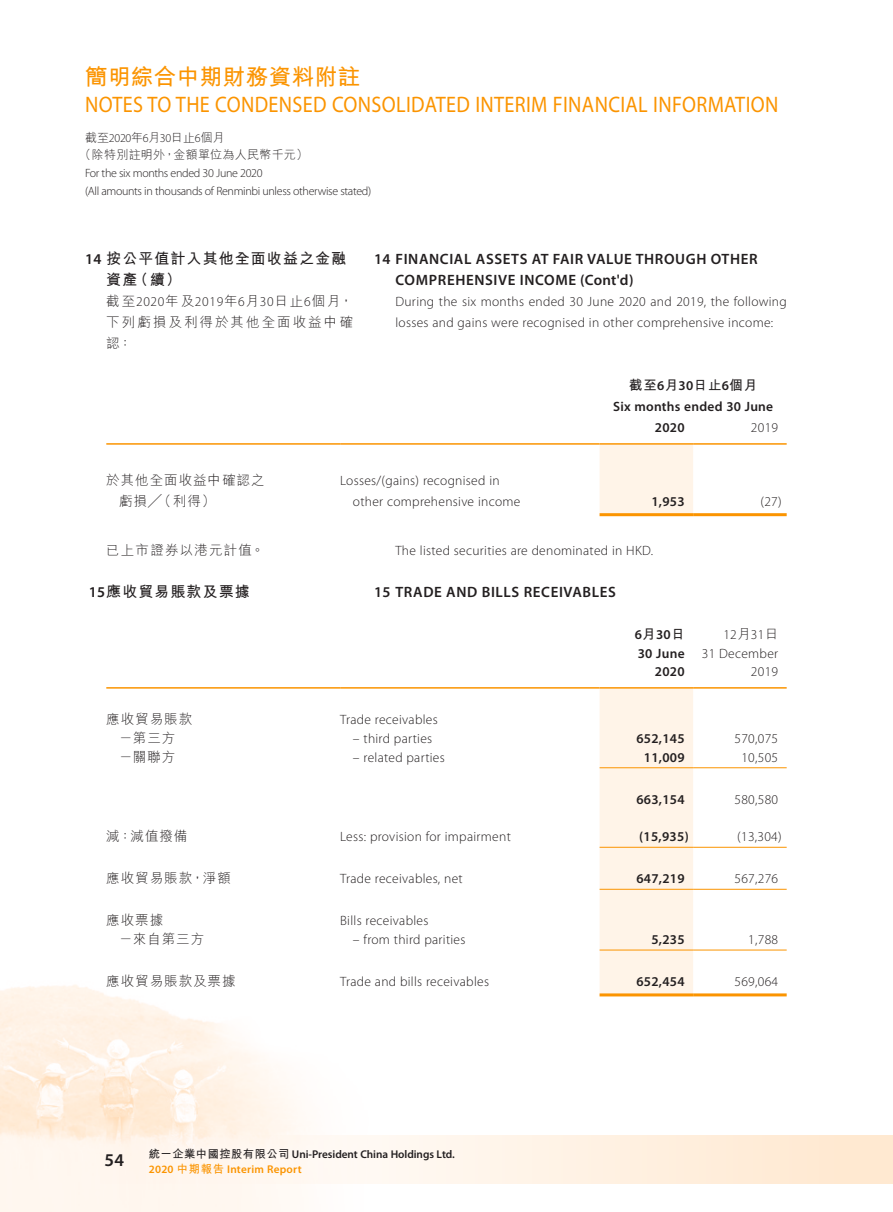
<style>
.page{position:relative;width:893px;height:1212px;background:#fff}
.page>*{position:absolute;margin:0;border:0;box-sizing:border-box;transform-origin:0 0}
.t1{font:22.5px "Myriad Pro";letter-spacing:.015em;color:#fb9400;scale:.9 1}
.t2{font:700 22.5px "M Hei HK";letter-spacing:.02em;color:#fb9400}
.t3{font:600 18px "Myriad Pro";color:#231f20}
.t4{font:600 15px/21px "Myriad Pro";letter-spacing:.04em;color:#231f20}
.t5{font:700 15px/21px "M Hei HK";letter-spacing:.07em;color:#231f20}
.t6{font:300 13.5px/21px "Myriad Pro";letter-spacing:.02em;color:#231f20}
.t7{font:600 13.5px/18.8px "Myriad Pro";letter-spacing:.02em;color:#231f20;text-align:right}
.t8{font:300 13.5px/21px "M Hei HK";letter-spacing:.07em;color:#231f20}
.t9{font:300 13.5px "Myriad Pro";letter-spacing:.05em;color:#231f20}
.t10{font:300 13.5px/21px "M Hei HK";letter-spacing:.15em;color:#231f20}
.t11{font:700 13.5px "M Hei HK";color:#231f20}
.t12{font:300 12px/17.7px "Myriad Pro";letter-spacing:-.03em;color:#231f20}
.t13{font:300 12px/17.7px "M Hei HK";letter-spacing:.02em;color:#231f20}
.t14{font:600 11.25px/15px "Myriad Pro";letter-spacing:-.005em;color:#231f20}
.s1{font-family:"Myriad Pro"}
.s2{font-family:"Myriad Pro";font-weight:600}
.s3{font-family:"M Hei HK"}
.s4{font-family:"M Hei HK";font-weight:700}
.s5{color:#fb9400}
.s6{font-family:"M Hei HK";font-weight:700;color:#fb9400}
</style>
<div class="page">
<img style="left:0;top:985px;width:305px;height:227px">
<div style="left:101px;top:1135px;width:792px;height:49px;background:linear-gradient(to right,#fffaf7,#ffead4)"></div>
<div style="left:600px;top:689px;width:93px;height:304px;background:#fff4e8"></div>
<hr style="left:106px;top:687px;width:234px;height:2px;background:#fb9400">
<hr style="left:340px;top:687px;width:260px;height:2px;background:#fb9400">
<hr style="left:600px;top:687px;width:93px;height:2px;background:#fb9400">
<hr style="left:693px;top:687px;width:94px;height:2px;background:#fb9400">
<hr style="left:600px;top:767px;width:93px;height:1px;background:#fb9400">
<hr style="left:693px;top:767px;width:94px;height:1px;background:#fb9400">
<hr style="left:600px;top:847px;width:93px;height:1px;background:#fb9400">
<hr style="left:693px;top:847px;width:94px;height:1px;background:#fb9400">
<hr style="left:600px;top:889px;width:93px;height:1px;background:#fb9400">
<hr style="left:693px;top:889px;width:94px;height:1px;background:#fb9400">
<hr style="left:600px;top:950px;width:93px;height:1px;background:#fb9400">
<hr style="left:693px;top:950px;width:94px;height:1px;background:#fb9400">
<hr style="left:600px;top:993px;width:93px;height:3px;background:#fb9400">
<hr style="left:693px;top:993px;width:94px;height:3px;background:#fb9400">
<div style="left:600px;top:445px;width:93px;height:68px;background:#fff4e8"></div>
<hr style="left:106px;top:443px;width:234px;height:2px;background:#fb9400">
<hr style="left:340px;top:443px;width:260px;height:2px;background:#fb9400">
<hr style="left:600px;top:443px;width:93px;height:2px;background:#fb9400">
<hr style="left:693px;top:443px;width:94px;height:2px;background:#fb9400">
<hr style="left:600px;top:513px;width:93px;height:3px;background:#fb9400">
<hr style="left:693px;top:513px;width:94px;height:3px;background:#fb9400">
<h1 class="t2" style="left:85px;top:60px;width:277px">簡明綜合中期財務資料附註</h1>
<h1 class="t1" style="left:85px;top:91px;width:772px">NOTES TO THE CONDENSED CONSOLIDATED INTERIM FINANCIAL INFORMATION</h1>
<p class="t13" style="left:79px;top:128px;width:231px;text-indent:6px">截至<span class="s1">2020</span>年<span class="s1">6</span>月<span class="s1">30</span>日止<span class="s1">6</span>個月<br>（除特別註明外，金額單位為人民幣千元）</p>
<p class="t12" style="left:85px;top:164px;width:288px">For the six months ended 30 June 2020<br>(All amounts in thousands of Renminbi unless otherwise stated)</p>
<p class="t5" style="left:106px;top:247px;width:241px;text-indent:-21px"><span class="s2">14</span> 按公平值計入其他全面收益之金融資產（續）</p>
<p class="t9" style="left:106px;top:294px;width:248px"><span class="s3">截至</span>2020<span class="s3">年及</span>2019<span class="s3">年</span>6<span class="s3">月</span>30<span class="s3">日止</span>6<span class="s3">個月，</span></p>
<p class="t10" style="left:106px;top:312px;width:248px">下列虧損及利得於其他全面收益中確認：</p>
<p class="t4" style="left:396px;top:248px;width:364px;text-indent:-21px">14 FINANCIAL ASSETS AT FAIR VALUE THROUGH OTHER<br>COMPREHENSIVE INCOME (Cont'd)</p>
<p class="t6" style="left:395px;top:291px;width:393px">During the six months ended 30 June 2020 and 2019, the following losses and gains were recognised in other comprehensive income:</p>
<p class="t11" style="left:629px;top:375px;width:130px">截至<span class="s2">6</span>月<span class="s2">30</span>日止<span class="s2">6</span>個月</p>
<p class="t7" style="left:655px;top:396px;width:120px;line-height:21px;text-align:left;text-indent:-42px">Six months ended 30 June<br>2020</p>
<p class="t6" style="left:751px;top:417px;width:29px">2019</p>
<p class="t8" style="left:119px;top:469px;width:147px;text-indent:-13px">於其他全面收益中確認之虧損╱（利得）</p>
<p class="t6" style="left:353px;top:470px;width:169px;text-indent:-13px">Losses/(gains) recognised in other comprehensive income</p>
<p class="t7" style="left:651px;top:492px;width:35px">1,953</p>
<p class="t6" style="left:760px;top:491px;width:23px">(27)</p>
<p class="t8" style="left:106px;top:539px;width:159px">已上市證券以港元計值。</p>
<p class="t5" style="left:89px;top:579px;width:163px"><span class="s2">15</span> 應收貿易賬款及票據</p>
<p class="t6" style="left:395px;top:540px;width:259px">The listed securities are denominated in HKD.</p>
<p class="t4" style="left:374px;top:581px;width:243px">15 TRADE AND BILLS RECEIVABLES</p>
<p class="t7" style="left:635px;top:624px;width:51px">6<span class="s4">月</span>30<span class="s4">日</span></p>
<p class="t6" style="left:723px;top:624px;width:56px">12<span class="s3">月</span>31<span class="s3">日</span></p>
<p class="t7" style="left:638px;top:643px;width:48px">30 June<br>2020</p>
<p class="t6" style="left:702px;top:643px;width:78px;line-height:18.8px;text-align:right">31 December<br>2019</p>
<p class="t8" style="left:106px;top:709px;width:87px">應收貿易賬款</p>
<p class="t6" style="left:340px;top:709px;width:99px">Trade receivables</p>
<p class="t8" style="left:119px;top:727px;width:58px">－第三方</p>
<p class="t6" style="left:353px;top:728px;width:81px">– third parties</p>
<p class="t7" style="left:636px;top:729px;width:50px">652,145</p>
<p class="t6" style="left:734px;top:728px;width:45px">570,075</p>
<p class="t8" style="left:119px;top:746px;width:58px">－關聯方</p>
<p class="t6" style="left:353px;top:747px;width:93px">– related parties</p>
<p class="t7" style="left:644px;top:748px;width:42px">11,009</p>
<p class="t6" style="left:741px;top:747px;width:38px">10,505</p>
<p class="t7" style="left:636px;top:790px;width:50px">663,154</p>
<p class="t6" style="left:734px;top:789px;width:45px">580,580</p>
<p class="t8" style="left:106px;top:826px;width:83px">減：減值撥備</p>
<p class="t6" style="left:340px;top:826px;width:172px">Less: provision for impairment</p>
<p class="t7" style="left:639px;top:827px;width:51px">(15,935)</p>
<p class="t6" style="left:737px;top:826px;width:46px">(13,304)</p>
<p class="t8" style="left:106px;top:868px;width:126px">應收貿易賬款，淨額</p>
<p class="t6" style="left:340px;top:868px;width:124px">Trade receivables, net</p>
<p class="t7" style="left:636px;top:869px;width:50px">647,219</p>
<p class="t6" style="left:734px;top:868px;width:45px">567,276</p>
<p class="t8" style="left:106px;top:910px;width:58px">應收票據</p>
<p class="t6" style="left:340px;top:910px;width:90px">Bills receivables</p>
<p class="t8" style="left:119px;top:928px;width:87px">－來自第三方</p>
<p class="t6" style="left:353px;top:929px;width:114px">– from third parities</p>
<p class="t7" style="left:651px;top:930px;width:35px">5,235</p>
<p class="t6" style="left:748px;top:929px;width:31px">1,788</p>
<p class="t8" style="left:106px;top:970px;width:131px">應收貿易賬款及票據</p>
<p class="t6" style="left:340px;top:971px;width:150px">Trade and bills receivables</p>
<p class="t7" style="left:636px;top:972px;width:50px">652,454</p>
<p class="t6" style="left:734px;top:971px;width:45px">569,064</p>
<h2 class="t3" style="left:104px;top:1148px;width:21px">54</h2>
<p class="t14" style="left:149px;top:1146px;width:308px"><span class="s4">統一企業中國控股有限公司</span> Uni-President China Holdings Ltd.<br><span class="s5">2020</span> <span class="s6">中期報告</span> <span class="s5">Interim Report</span></p>
</div>
